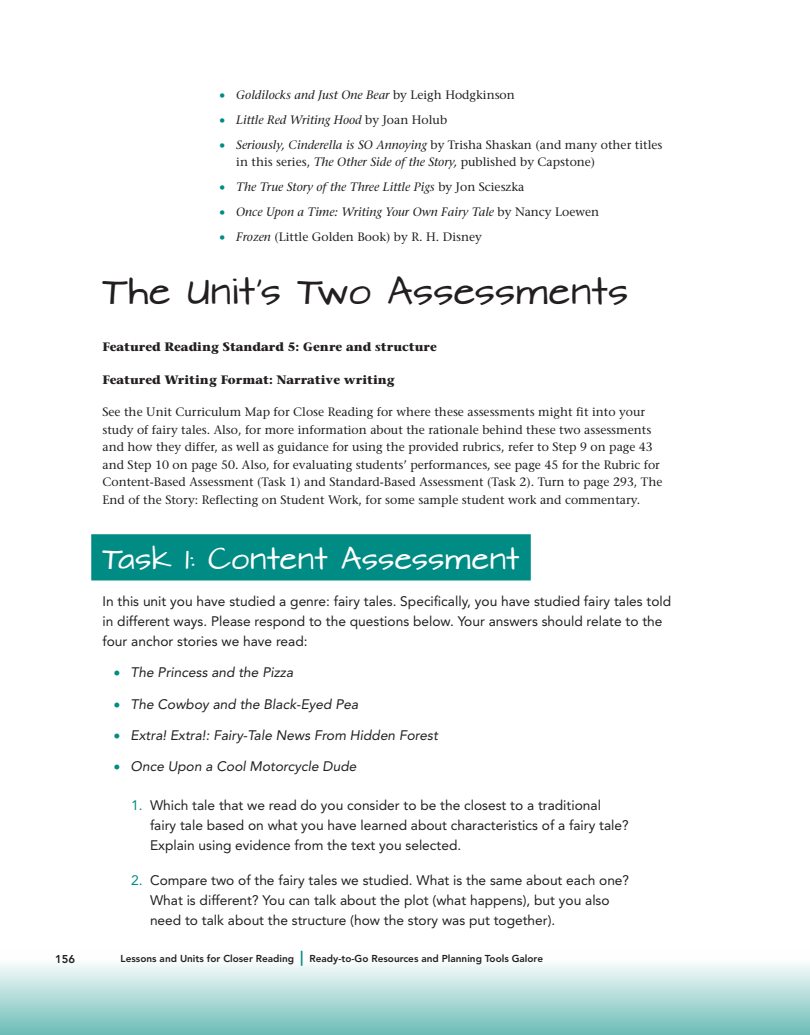
<style>
.page{position:relative;width:810px;height:1035px;background:#fff}
.page>*{position:absolute;margin:0;border:0;box-sizing:border-box;transform-origin:0 0}
.Learning_Pathway_Hea{font:32.5px "Architects Daughter";letter-spacing:.005em;color:#231f20}
.Task_Header{font:26.25px "Architects Daughter";letter-spacing:.005em;color:#fff}
.Task_NL{font:13.75px/20px "Avenir LT Std";color:#231f20}
.Task_Text{font:13.75px/20px "Avenir LT Std";color:#231f20}
.t1{font:italic 13.75px "Avenir LT Std";color:#231f20}
.TEXT{font:500 12.25px/17.5px "Stone Serif Std";color:#231f20}
.t2{font:italic 500 12.25px "Stone Serif Std";color:#231f20}
.Flush_Left_-_Bold{font:700 12.25px "Stone Serif Std";color:#231f20}
.t3{font:800 11.25px "Avenir LT Std";color:#231f20}
.t4{font:800 10px "Avenir LT Std";color:#231f20}
.s1{color:#008c84}
.s2{font-style:normal}
.s3{font-style:italic}
.s4{font-size:15px;color:#008c84}
</style>
<div class="page">
<div style="left:0;top:949px;width:810px;height:86px;background:linear-gradient(to bottom,#fff,#6ebdb9)"></div>
<div style="left:91px;top:534px;width:440px;height:46px;background:#008c84"></div>
<p class="t2" style="left:219px;top:88px;width:297px"><span class="s1">•</span> Goldilocks and Just One Bear <span class="s2">by Leigh Hodgkinson</span></p>
<p class="t2" style="left:219px;top:113px;width:229px"><span class="s1">•</span> Little Red Writing Hood <span class="s2">by Joan Holub</span></p>
<p class="TEXT" style="left:236px;top:136px;width:428px;text-indent:-17px"><span class="s1">•</span> <span class="s3">Seriously, Cinderella is SO Annoying</span> by Trisha Shaskan (and many other titles in this series, <span class="s3">The Other Side of the Story,</span> published by Capstone)</p>
<p class="t2" style="left:219px;top:180px;width:306px"><span class="s1">•</span> The True Story of the Three Little Pigs <span class="s2">by Jon Scieszka</span></p>
<p class="t2" style="left:219px;top:205px;width:381px"><span class="s1">•</span> Once Upon a Time: Writing Your Own Fairy Tale <span class="s2">by Nancy Loewen</span></p>
<p class="TEXT" style="left:219px;top:228px;width:264px"><span class="s1">•</span> <span class="s3">Frozen</span> (Little Golden Book) by R. H. Disney</p>
<p class="Learning_Pathway_Hea" style="left:102px;top:273px;width:528px">The Unit’s Two Assessments</p>
<p class="Flush_Left_-_Bold" style="left:102px;top:339px;width:336px">Featured Reading Standard 5: Genre and structure</p>
<p class="Flush_Left_-_Bold" style="left:102px;top:372px;width:294px">Featured Writing Format: Narrative writing</p>
<p class="TEXT" style="left:102px;top:403px;width:561px">See the Unit Curriculum Map for Close Reading for where these assessments might fit into your study of fairy tales. Also, for more information about the rationale behind these two assessments and how they differ, as well as guidance for using the provided rubrics, refer to Step 9 on page 43 and Step 10 on page 50. Also, for evaluating students’ performances, see page 45 for the Rubric for Content-Based Assessment (Task 1) and Standard-Based Assessment (Task 2). Turn to page 293, The End of the Story: Reflecting on Student Work, for some sample student work and commentary.</p>
<p class="Task_Header" style="left:102px;top:545px;width:419px">Task 1: Content Assessment</p>
<p class="Task_Text" style="left:102px;top:591px;width:570px">In this unit you have studied a genre: fairy tales. Specifically, you have studied fairy tales told in different ways. Please respond to the questions below. Your answers should relate to the four anchor stories we have read:</p>
<p class="t1" style="left:114px;top:665px;width:181px"><span class="s1">•</span> The Princess and the Pizza</p>
<p class="t1" style="left:114px;top:696px;width:246px"><span class="s1">•</span> The Cowboy and the Black-Eyed Pea</p>
<p class="t1" style="left:114px;top:727px;width:326px"><span class="s1">•</span> Extra! Extra!: Fairy-Tale News From Hidden Forest</p>
<p class="t1" style="left:114px;top:758px;width:244px"><span class="s1">•</span> Once Upon a Cool Motorcycle Dude</p>
<p class="Task_NL" style="left:150px;top:795px;width:480px;text-indent:-19px"><span class="s1">1.</span> Which tale that we read do you consider to be the closest to a traditional fairy tale based on what you have learned about characteristics of a fairy tale?<br>Explain using evidence from the text you selected.</p>
<p class="Task_NL" style="left:150px;top:870px;width:481px;text-indent:-19px"><span class="s1">2.</span> Compare two of the fairy tales we studied. What is the same about each one?<br>What is different? You can talk about the plot (what happens), but you also need to talk about the structure (how the story was put together).</p>
<p class="t3" style="left:55px;top:952px;width:21px">156</p>
<p class="t4" style="left:121px;top:953px;width:424px">Lessons and Units for Closer Reading <span class="s4">|</span> Ready-to-Go Resources and Planning Tools Galore</p>
</div>
